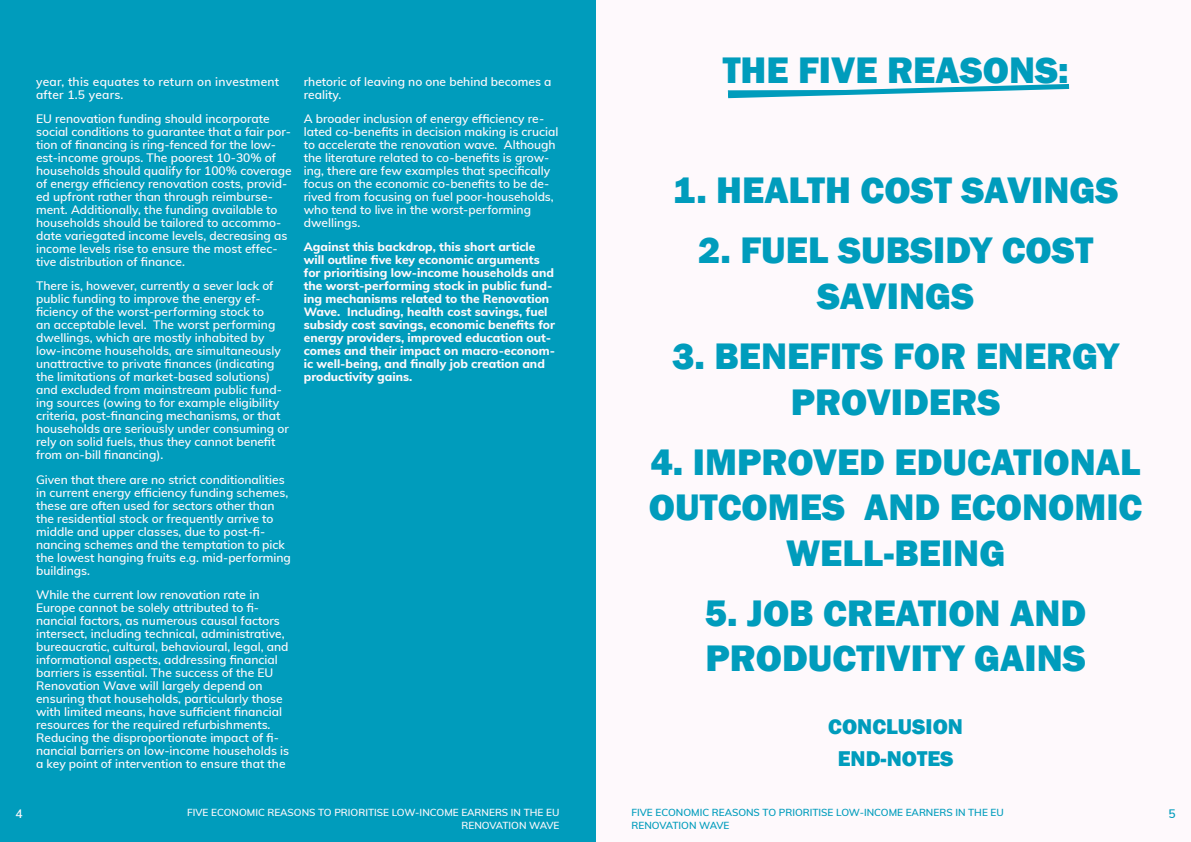
<style>
.page{position:relative;width:1191px;height:842px;background:#fef9fc}
.page>*{position:absolute;margin:0;border:0;box-sizing:border-box;transform-origin:0 0}
.t1{font:800 38px/45.6px "Franklin Gothic";color:#009cbc;text-align:center}
.t2{font:800 22px/32.4px "Franklin Gothic";color:#009cbc;text-align:center}
.Paragraph_Style_1{font:600 12px/13px "Muli";color:#fef9fc}
.Paragraph_Style_1-2{font:800 12px/13px "Muli";color:#fef9fc}
.Paragraph_Style_1-3{font:600 12px/13px "Muli";letter-spacing:.02em;color:#fef9fc}
.t3{font:600 12px "Muli";color:#009cbc}
.t4{font:600 10px "Muli";color:#009cbc}
.t5{font:600 10px/13px "Muli";color:#fef9fc;text-align:right}
</style>
<div class="page">
<div style="left:0;top:0;width:595px;height:842px;background:#009cbc"></div>
<svg style="left:727px;top:84px;width:343px;height:15px"></svg>
<p class="Paragraph_Style_1-3" style="left:36px;top:74px;width:245px">year, this equates to return on investment after 1.5 years.</p>
<p class="Paragraph_Style_1" style="left:36px;top:112px;width:257px">EU renovation funding should incorporate social conditions to guarantee that a fair por&shy;tion of financing is ring-fenced for the low&shy;est-income groups. The poorest 10-30% of households should qualify for 100% coverage of energy efficiency renovation costs, provid&shy;ed upfront rather than through reimburse&shy;ment. Additionally, the funding available to households should be tailored to accommo&shy;date variegated income levels, decreasing as income levels rise to ensure the most effec&shy;tive distribution of finance.</p>
<p class="Paragraph_Style_1" style="left:36px;top:279px;width:254px">There is, however, currently a sever lack of public funding to improve the energy ef&shy;ficiency of the worst-performing stock to<br>an acceptable level. The worst performing dwellings, which are mostly inhabited by low-income households, are simultaneously unattractive to private finances (indicating the limitations of market-based solutions) and excluded from mainstream public fund&shy;ing sources (owing to for example eligibility criteria, post-financing mechanisms, or that households are seriously under consuming or rely on solid fuels, thus they cannot benefit from on-bill financing).</p>
<p class="Paragraph_Style_1" style="left:36px;top:472px;width:256px">Given that there are no strict conditionalities in current energy efficiency funding schemes, these are often used for sectors other than the residential stock or frequently arrive to middle and upper classes, due to post-fi&shy;nancing schemes and the temptation to pick the lowest hanging fruits e.g. mid-performing buildings.</p>
<p class="Paragraph_Style_1" style="left:36px;top:588px;width:255px">While the current low renovation rate in Europe cannot be solely attributed to fi&shy;nancial factors, as numerous causal factors intersect, including technical, administrative, bureaucratic, cultural, behavioural, legal, and informational aspects, addressing financial barriers is essential. The success of the EU Renovation Wave will largely depend on ensuring that households, particularly those with limited means, have sufficient financial resources for the required refurbishments.<br>Reducing the disproportionate impact of fi&shy;nancial barriers on low-income households is a key point of intervention to ensure that the</p>
<p class="Paragraph_Style_1" style="left:304px;top:74px;width:249px">rhetoric of leaving no one behind becomes a reality.</p>
<p class="Paragraph_Style_1" style="left:304px;top:112px;width:256px">A broader inclusion of energy efficiency re&shy;lated co-benefits in decision making is crucial to accelerate the renovation wave. Although the literature related to co-benefits is grow&shy;ing, there are few examples that specifically focus on the economic co-benefits to be de&shy;rived from focusing on fuel poor-households, who tend to live in the worst-performing dwellings.</p>
<p class="Paragraph_Style_1-2" style="left:304px;top:240px;width:253px">Against this backdrop, this short article will outline five key economic arguments for prioritising low-income households and the worst-performing stock in public fund&shy;ing mechanisms related to the Renovation Wave. Including, health cost savings, fuel subsidy cost savings, economic benefits for energy providers, improved education out&shy;comes and their impact on macro-econom&shy;ic well-being, and finally job creation and productivity gains.</p>
<p class="Paragraph_Style_1" style="left:15px;top:807px;width:9px">4</p>
<p class="t5" style="left:187px;top:805px;width:374px">FIVE ECONOMIC REASONS TO PRIORITISE LOW-INCOME EARNERS IN THE EU<br>RENOVATION WAVE</p>
<p class="t1" style="left:722px;top:48px;width:347px">THE FIVE REASONS:</p>
<p class="t1" style="left:672px;top:168px;width:447px">1. HEALTH COST SAVINGS</p>
<p class="t1" style="left:698px;top:228px;width:396px">2. FUEL SUBSIDY COST<br>SAVINGS</p>
<p class="t1" style="left:672px;top:333px;width:448px">3. BENEFITS FOR ENERGY<br>PROVIDERS</p>
<p class="t1" style="left:649px;top:439px;width:495px">4. IMPROVED EDUCATIONAL<br>OUTCOMES AND ECONOMIC<br>WELL-BEING</p>
<p class="t1" style="left:705px;top:590px;width:383px;text-align:left">5. JOB CREATION AND<br>PRODUCTIVITY GAINS</p>
<p class="t2" style="left:828px;top:710px;width:136px">CONCLUSION<br>END-NOTES</p>
<p class="t4" style="left:631px;top:805px;width:374px">FIVE ECONOMIC REASONS TO PRIORITISE LOW-INCOME EARNERS IN THE EU</p>
<p class="t3" style="left:1168px;top:805px;width:9px">5</p>
<p class="t4" style="left:631px;top:818px;width:100px">RENOVATION WAVE</p>
</div>
